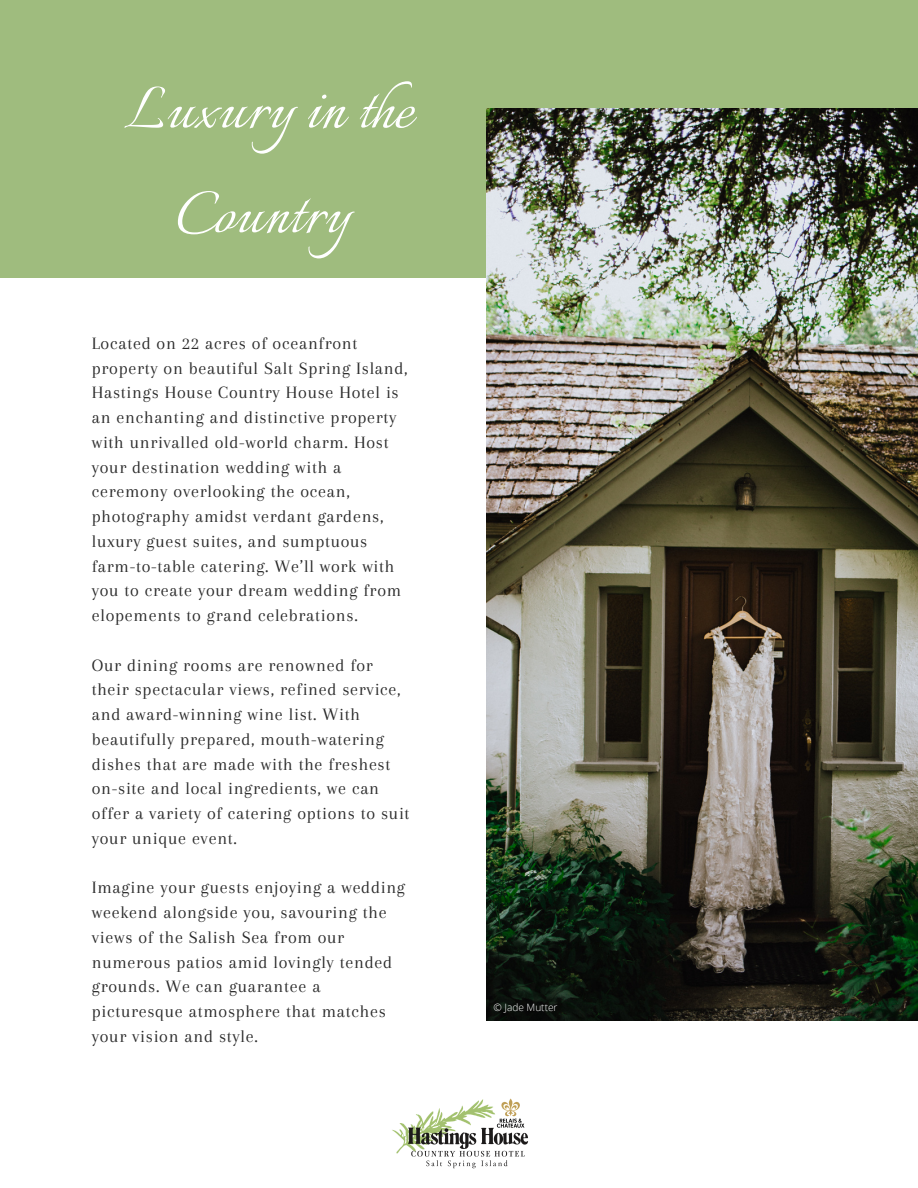
<style>
.page{position:relative;width:918px;height:1188px;background:#fff}
.page>*{position:absolute;margin:0;border:0;box-sizing:border-box;transform-origin:0 0}
.t1{font:75px/104.7px "Italianno";color:#fff;text-align:center}
.t2{font:18px/24.8px "Arapey";letter-spacing:.04em;color:#2a2a2a}
.t3{font:300 10.2px "Open Sans";color:#fff}
</style>
<div class="page">
<div style="left:0;top:0;width:918px;height:278px;background:#9fbc7e"></div>
<img style="left:487px;top:109px;width:431px;height:912px">
<img style="left:392px;top:1098px;width:137px;height:71px">
<p class="t1" style="left:124px;top:62px;width:290px">Luxury in the<br>Country</p>
<p class="t2" style="left:92px;top:331px;width:317px">Located on 22 acres of oceanfront property on beautiful Salt Spring Island, Hastings House Country House Hotel is an enchanting and distinctive property with unrivalled old-world charm. Host your destination wedding with a ceremony overlooking the ocean, photography amidst verdant gardens, luxury guest suites, and sumptuous farm-to-table catering. We’ll work with you to create your dream wedding from elopements to grand celebrations.</p>
<p class="t2" style="left:92px;top:652px;width:319px">Our dining rooms are renowned for their spectacular views, refined service, and award-winning wine list. With beautifully prepared, mouth-watering dishes that are made with the freshest on-site and local ingredients, we can offer a variety of catering options to suit your unique event.</p>
<p class="t2" style="left:92px;top:875px;width:315px">Imagine your guests enjoying a wedding weekend alongside you, savouring the views of the Salish Sea from our numerous patios amid lovingly tended grounds. We can guarantee a picturesque atmosphere that matches your vision and style.</p>
<p class="t3" style="left:494px;top:1000px;width:66px">© Jade Mutter</p>
</div>
